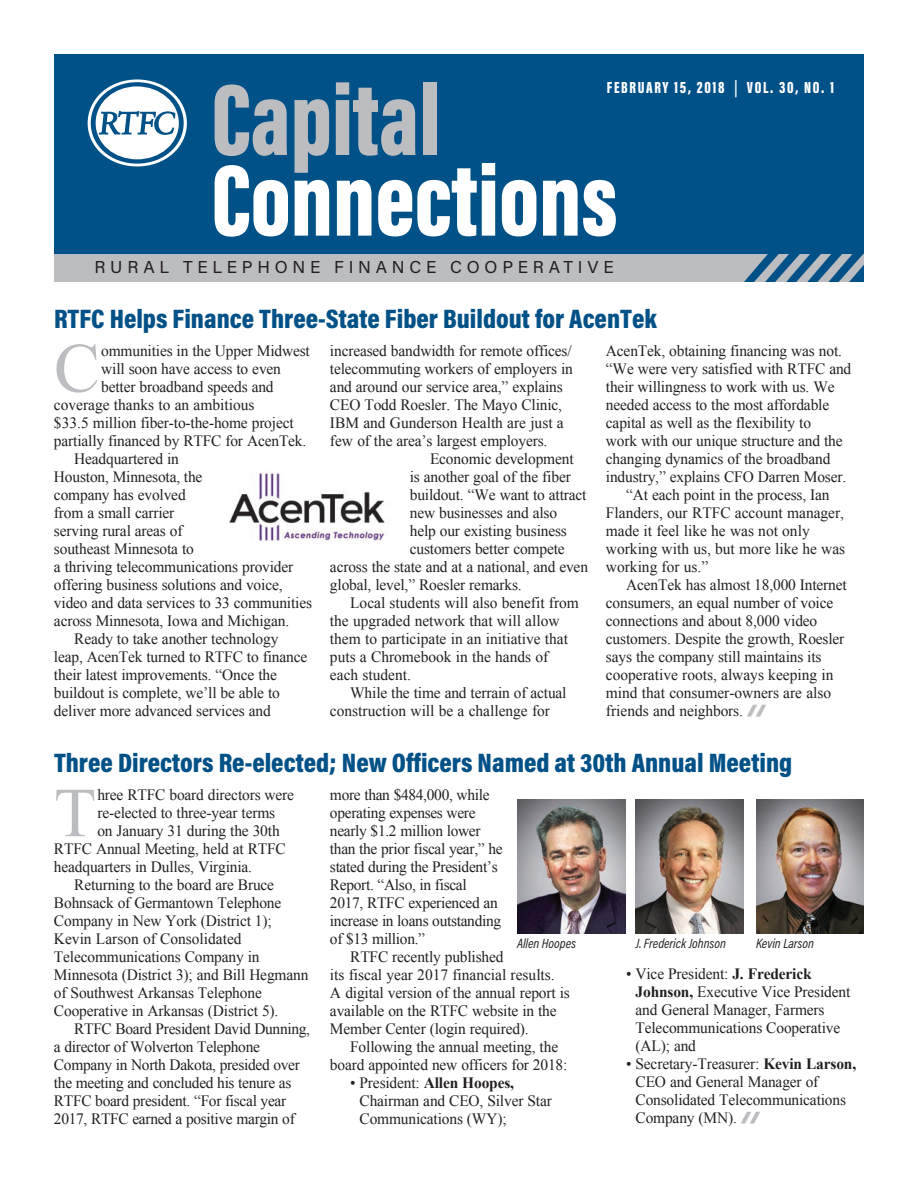
<style>
.page{position:relative;width:918px;height:1188px;background:#fff}
.page>*{position:absolute;margin:0;border:0;box-sizing:border-box;transform-origin:0 0}
.Story_Title_-_Featur{font:900 104.25px "Acumin Pro Extra Cond";color:#fff}
.Story_Title_-_Featur-2{font:900 104.25px "Acumin Pro Extra Cond";color:#bcbdc0}
.Body_Copy__features{font:70.05px "Times New Roman";color:#bcbdc0}
.Story_Title_-_Featur-3{font:900 27px "Acumin Pro Cond";color:#005187}
.t1{font:17.25px "Acumin Pro";letter-spacing:.275em;color:#231f20}
.Issue_date_and_volum{font:900 16.5px "Acumin Pro Extra Cond";letter-spacing:.1em;color:#fff}
.Body_Copy{font:15.75px/18px "Times New Roman";letter-spacing:-.01em;color:#231f20}
.Body_Copy__features-2{font:15.75px "Times New Roman";letter-spacing:-.01em;color:#231f20}
.Chart_photo_Caption{font:italic 13.5px "Acumin Pro Cond";color:#231f20}
.s1{font-weight:700}
.s2{font-family:"Acumin Pro Wide";font-weight:900;color:#bcbdc0}
</style>
<div class="page">
<div style="left:54px;top:252px;width:810px;height:30px;background:#bcbdc0"></div>
<svg style="left:744px;top:253px;width:120px;height:29px"></svg>
<div style="left:54px;top:54px;width:810px;height:199px;background:#005187"></div>
<svg style="left:88px;top:79px;width:99px;height:87px"></svg>
<img style="left:756px;top:800px;width:108px;height:133px">
<img style="left:636px;top:800px;width:108px;height:133px">
<img style="left:517px;top:800px;width:108px;height:133px">
<img style="left:229px;top:472px;width:159px;height:69px">
<p class="Issue_date_and_volum" style="left:607px;top:77px;width:229px">FEBRUARY 15, 2018 <span class="s1">|</span> VOL. 30, NO. 1</p>
<p class="Story_Title_-_Featur-2" style="left:212px;top:56px;width:230px">Capital</p>
<p class="Story_Title_-_Featur" style="left:212px;top:137px;width:408px">Connections</p>
<p class="t1" style="left:94px;top:255px;width:521px">RURAL TELEPHONE FINANCE COOPERATIVE</p>
<p class="Story_Title_-_Featur-3" style="left:54px;top:301px;width:604px">RTFC Helps Finance Three-State Fiber Buildout for AcenTek</p>
<p class="Body_Copy__features" style="left:54px;top:321px;width:47px">C</p>
<p class="Body_Copy__features-2" style="left:101px;top:340px;width:210px">ommunities in the Upper Midwest</p>
<p class="Body_Copy__features-2" style="left:101px;top:358px;width:181px">will soon have access to even</p>
<p class="Body_Copy__features-2" style="left:101px;top:376px;width:174px">better broadband speeds and</p>
<p class="Body_Copy__features-2" style="left:54px;top:394px;width:202px">coverage thanks to an ambitious</p>
<p class="Body_Copy__features-2" style="left:54px;top:412px;width:241px">$33.5 million fiber-to-the-home project</p>
<p class="Body_Copy__features-2" style="left:54px;top:430px;width:254px">partially financed by RTFC for AcenTek.</p>
<p class="Body_Copy" style="left:54px;top:449px;width:260px;text-indent:20px">Headquartered in<br>Houston, Minnesota, the<br>company has evolved<br>from a small carrier<br>serving rural areas of<br>southeast Minnesota to<br>a thriving telecommunications provider offering business solutions and voice, video and data services to 33 communities across Minnesota, Iowa and Michigan.</p>
<p class="Body_Copy" style="left:54px;top:629px;width:255px;text-indent:20px">Ready to take another technology leap, AcenTek turned to RTFC to finance their latest improvements. “Once the buildout is complete, we’ll be able to deliver more advanced services and</p>
<p class="Body_Copy" style="left:330px;top:341px;width:244px">increased bandwidth for remote offices/ telecommuting workers of employers in and around our service area,” explains CEO Todd Roesler. The Mayo Clinic, IBM and Gunderson Health are just a few of the area’s largest employers.</p>
<p class="Body_Copy" style="left:430px;top:449px;width:145px">Economic development</p>
<p class="Body_Copy" style="left:410px;top:467px;width:163px">is another goal of the fiber</p>
<p class="Body_Copy" style="left:410px;top:485px;width:178px">buildout. “We want to attract</p>
<p class="Body_Copy" style="left:410px;top:503px;width:149px">new businesses and also</p>
<p class="Body_Copy" style="left:410px;top:521px;width:159px">help our existing business</p>
<p class="Body_Copy" style="left:410px;top:539px;width:156px">customers better compete</p>
<p class="Body_Copy" style="left:330px;top:557px;width:260px">across the state and at a national, and even</p>
<p class="Body_Copy" style="left:330px;top:575px;width:193px">global, level,” Roesler remarks.</p>
<p class="Body_Copy" style="left:330px;top:593px;width:250px;text-indent:20px">Local students will also benefit from the upgraded network that will allow them to participate in an initiative that puts a Chromebook in the hands of each student.</p>
<p class="Body_Copy" style="left:330px;top:683px;width:238px;text-indent:20px">While the time and terrain of actual construction will be a challenge for</p>
<p class="Body_Copy" style="left:606px;top:341px;width:247px">AcenTek, obtaining financing was not. “We were very satisfied with RTFC and their willingness to work with us. We needed access to the most affordable capital as well as the flexibility to<br>work with our unique structure and the changing dynamics of the broadband industry,” explains CFO Darren Moser.</p>
<p class="Body_Copy" style="left:606px;top:485px;width:241px;text-indent:20px">“At each point in the process, Ian<br>Flanders, our RTFC account manager, made it feel like he was not only working with us, but more like he was working for us.”</p>
<p class="Body_Copy" style="left:606px;top:575px;width:242px;text-indent:20px">AcenTek has almost 18,000 Internet consumers, an equal number of voice connections and about 8,000 video customers. Despite the growth, Roesler says the company still maintains its cooperative roots, always keeping in mind that consumer-owners are also friends and neighbors. <span class="s2">//</span></p>
<p class="Story_Title_-_Featur-3" style="left:54px;top:745px;width:740px">Three Directors Re-elected; New Officers Named at 30th Annual Meeting</p>
<p class="Body_Copy__features" style="left:54px;top:766px;width:43px">T</p>
<p class="Body_Copy__features-2" style="left:97px;top:784px;width:198px">hree RTFC board directors were</p>
<p class="Body_Copy__features-2" style="left:97px;top:802px;width:179px">re-elected to three-year terms</p>
<p class="Body_Copy__features-2" style="left:97px;top:820px;width:184px">on January 31 during the 30th</p>
<p class="Body_Copy__features-2" style="left:54px;top:838px;width:233px">RTFC Annual Meeting, held at RTFC</p>
<p class="Body_Copy__features-2" style="left:54px;top:856px;width:200px">headquarters in Dulles, Virginia.</p>
<p class="Body_Copy" style="left:54px;top:876px;width:256px;text-indent:20px">Returning to the board are Bruce Bohnsack of Germantown Telephone Company in New York (District 1); Kevin Larson of Consolidated Telecommunications Company in Minnesota (District 3); and Bill Hegmann of Southwest Arkansas Telephone Cooperative in Arkansas (District 5).</p>
<p class="Body_Copy" style="left:54px;top:1020px;width:258px;text-indent:20px">RTFC Board President David Dunning, a director of Wolverton Telephone Company in North Dakota, presided over the meeting and concluded his tenure as RTFC board president. “For fiscal year 2017, RTFC earned a positive margin of</p>
<p class="Body_Copy" style="left:330px;top:786px;width:174px">more than $484,000, while operating expenses were nearly $1.2 million lower than the prior fiscal year,” he stated during the President’s<br>Report. “Also, in fiscal<br>2017, RTFC experienced an increase in loans outstanding of $13 million.”</p>
<p class="Body_Copy" style="left:330px;top:948px;width:241px;text-indent:20px">RTFC recently published<br>its fiscal year 2017 financial results.<br>A digital version of the annual report is available on the RTFC website in the Member Center (login required).</p>
<p class="Body_Copy" style="left:330px;top:1038px;width:239px;text-indent:20px">Following the annual meeting, the board appointed new officers for 2018:</p>
<p class="Body_Copy" style="left:360px;top:1074px;width:194px;text-indent:-9px">• President: <span class="s1">Allen Hoopes,<br></span>Chairman and CEO, Silver Star<br>Communications (WY);</p>
<p class="Chart_photo_Caption" style="left:517px;top:934px;width:61px">Allen Hoopes</p>
<p class="Chart_photo_Caption" style="left:636px;top:934px;width:92px">J. Frederick Johnson</p>
<p class="Chart_photo_Caption" style="left:756px;top:934px;width:60px">Kevin Larson</p>
<p class="Body_Copy" style="left:636px;top:965px;width:216px;text-indent:-9px">• Vice President: <span class="s1">J. Frederick<br>Johnson,</span> Executive Vice President and General Manager, Farmers<br>Telecommunications Cooperative (AL); and</p>
<p class="Body_Copy" style="left:636px;top:1055px;width:222px;text-indent:-9px">• Secretary-Treasurer: <span class="s1">Kevin Larson,<br></span>CEO and General Manager of<br>Consolidated Telecommunications<br>Company (MN). <span class="s2">//</span></p>
</div>
